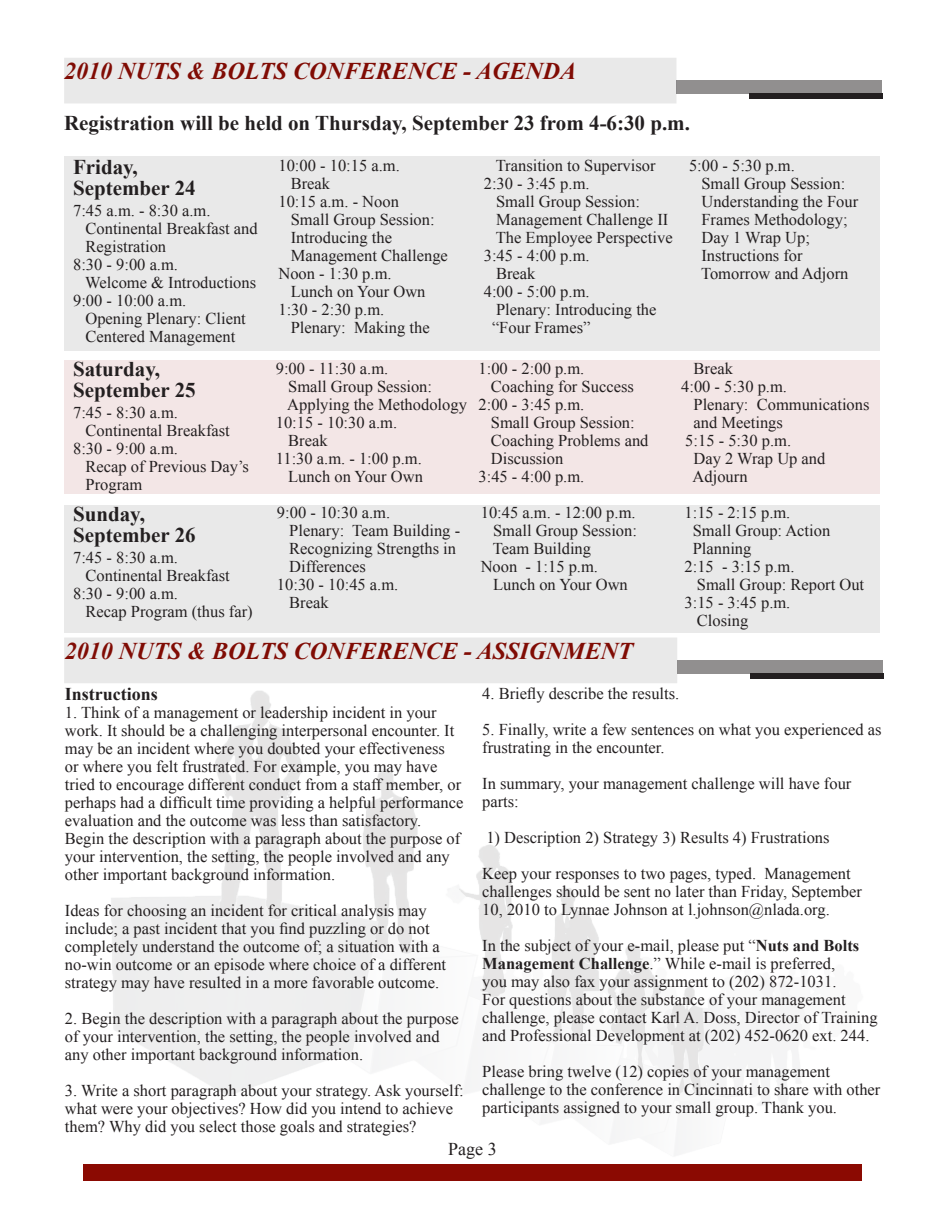
<style>
.page{position:relative;width:945px;height:1215px;background:#fff}
.page>*{position:absolute;margin:0;border:0;box-sizing:border-box;transform-origin:0 0}
.t1{font:italic 700 24px "Times New Roman";color:#8b0a02}
.t2{font:700 21px "Times New Roman";color:#231f20}
.t3{font:700 18px "Times New Roman";color:#231f20}
.t4{font:18px "Times New Roman";color:#231f20}
.t5{font:16.5px/18px "Times New Roman";color:#231f20}
.s1{font-weight:700}
</style>
<div class="page">
<img style="left:104px;top:691px;width:758px;height:474px">
<div style="left:64px;top:157px;width:815px;height:194px;background:#e9e9e9"></div>
<div style="left:64px;top:505px;width:815px;height:128px;background:#e9e9e9"></div>
<div style="left:64px;top:360px;width:815px;height:134px;background:#f3e6e6"></div>
<div style="left:83px;top:1165px;width:779px;height:16px;background:#8b0a02"></div>
<div style="left:65px;top:58px;width:611px;height:45px;background:#e9e9e9"></div>
<div style="left:749px;top:94px;width:134px;height:5px;background:#231f20"></div>
<div style="left:676px;top:81px;width:206px;height:13px;background:#918f8f"></div>
<div style="left:65px;top:638px;width:611px;height:44px;background:#e9e9e9"></div>
<div style="left:750px;top:674px;width:134px;height:5px;background:#231f20"></div>
<div style="left:677px;top:660px;width:205px;height:14px;background:#918f8f"></div>
<p class="t1" style="left:64px;top:54px;width:514px">2010 NUTS &amp; BOLTS CONFERENCE - AGENDA</p>
<p class="t2" style="left:64px;top:109px;width:627px">Registration will be held on Thursday, September 23 from 4-6:30 p.m.</p>
<p class="t2" style="left:73px;top:152px;width:66px">Friday,</p>
<p class="t2" style="left:73px;top:173px;width:124px">September 24</p>
<p class="t5" style="left:73px;top:201px;width:139px">7:45 a.m. - 8:30 a.m.</p>
<p class="t5" style="left:86px;top:219px;width:174px">Continental Breakfast and<br>Registration</p>
<p class="t5" style="left:73px;top:255px;width:106px">8:30 - 9:00 a.m.</p>
<p class="t5" style="left:85px;top:273px;width:172px">Welcome &amp; Introductions</p>
<p class="t5" style="left:73px;top:291px;width:115px">9:00 - 10:00 a.m.</p>
<p class="t5" style="left:86px;top:309px;width:162px">Opening Plenary: Client<br>Centered Management</p>
<p class="t2" style="left:73px;top:355px;width:88px">Saturday,</p>
<p class="t2" style="left:73px;top:376px;width:124px">September 25</p>
<p class="t5" style="left:73px;top:404px;width:106px">7:45 - 8:30 a.m.</p>
<p class="t5" style="left:86px;top:422px;width:146px">Continental Breakfast</p>
<p class="t5" style="left:73px;top:440px;width:106px">8:30 - 9:00 a.m.</p>
<p class="t5" style="left:86px;top:458px;width:165px">Recap of Previous Day’s<br>Program</p>
<p class="t2" style="left:73px;top:499px;width:73px">Sunday,</p>
<p class="t2" style="left:73px;top:520px;width:124px">September 26</p>
<p class="t5" style="left:73px;top:548px;width:106px">7:45 - 8:30 a.m.</p>
<p class="t5" style="left:86px;top:566px;width:146px">Continental Breakfast</p>
<p class="t5" style="left:73px;top:584px;width:106px">8:30 - 9:00 a.m.</p>
<p class="t5" style="left:86px;top:602px;width:169px">Recap Program (thus far)</p>
<p class="t5" style="left:278px;top:156px;width:123px">10:00 - 10:15 a.m.</p>
<p class="t5" style="left:291px;top:174px;width:41px">Break</p>
<p class="t5" style="left:278px;top:192px;width:122px">10:15 a.m. - Noon</p>
<p class="t5" style="left:291px;top:210px;width:145px">Small Group Session:</p>
<p class="t5" style="left:291px;top:228px;width:103px">Introducing the</p>
<p class="t5" style="left:291px;top:246px;width:159px">Management Challenge</p>
<p class="t5" style="left:278px;top:264px;width:115px">Noon - 1:30 p.m.</p>
<p class="t5" style="left:291px;top:282px;width:136px">Lunch on Your Own</p>
<p class="t5" style="left:278px;top:300px;width:107px">1:30 - 2:30 p.m.</p>
<p class="t5" style="left:291px;top:318px;width:140px">Plenary: Making the</p>
<p class="t5" style="left:276px;top:359px;width:114px">9:00 - 11:30 a.m.</p>
<p class="t5" style="left:287px;top:377px;width:181px">Small Group Session:<br>Applying the Methodology</p>
<p class="t5" style="left:276px;top:413px;width:123px">10:15 - 10:30 a.m.</p>
<p class="t5" style="left:288px;top:431px;width:41px">Break</p>
<p class="t5" style="left:276px;top:449px;width:148px">11:30 a.m. - 1:00 p.m.</p>
<p class="t5" style="left:288px;top:467px;width:136px">Lunch on Your Own</p>
<p class="t5" style="left:277px;top:503px;width:115px">9:00 - 10:30 a.m.</p>
<p class="t5" style="left:289px;top:521px;width:172px">Plenary: Team Building -<br>Recognizing Strengths in<br>Differences</p>
<p class="t5" style="left:277px;top:575px;width:123px">10:30 - 10:45 a.m.</p>
<p class="t5" style="left:289px;top:593px;width:41px">Break</p>
<p class="t5" style="left:496px;top:156px;width:161px">Transition to Supervisor</p>
<p class="t5" style="left:484px;top:174px;width:107px">2:30 - 3:45 p.m.</p>
<p class="t5" style="left:496px;top:192px;width:178px">Small Group Session:<br>Management Challenge II<br>The Employee Perspective</p>
<p class="t5" style="left:484px;top:246px;width:107px">3:45 - 4:00 p.m.</p>
<p class="t5" style="left:496px;top:264px;width:41px">Break</p>
<p class="t5" style="left:484px;top:282px;width:107px">4:00 - 5:00 p.m.</p>
<p class="t5" style="left:492px;top:300px;width:166px">Plenary: Introducing the “Four Frames”</p>
<p class="t5" style="left:478px;top:359px;width:107px">1:00 - 2:00 p.m.</p>
<p class="t5" style="left:491px;top:377px;width:144px">Coaching for Success</p>
<p class="t5" style="left:478px;top:395px;width:107px">2:00 - 3:45 p.m.</p>
<p class="t5" style="left:491px;top:413px;width:159px">Small Group Session:<br>Coaching Problems and<br>Discussion</p>
<p class="t5" style="left:478px;top:467px;width:107px">3:45 - 4:00 p.m.</p>
<p class="t5" style="left:481px;top:503px;width:156px">10:45 a.m. - 12:00 p.m.</p>
<p class="t5" style="left:493px;top:521px;width:145px">Small Group Session:</p>
<p class="t5" style="left:493px;top:539px;width:100px">Team Building</p>
<p class="t5" style="left:481px;top:557px;width:119px">Noon - 1:15 p.m.</p>
<p class="t5" style="left:493px;top:575px;width:136px">Lunch on Your Own</p>
<p class="t1" style="left:65px;top:634px;width:570px">2010 NUTS &amp; BOLTS CONFERENCE - ASSIGNMENT</p>
<p class="t5" style="left:689px;top:156px;width:107px">5:00 - 5:30 p.m.</p>
<p class="t5" style="left:701px;top:174px;width:158px">Small Group Session:<br>Understanding the Four<br>Frames Methodology;</p>
<p class="t5" style="left:701px;top:228px;width:110px">Day 1 Wrap Up;</p>
<p class="t5" style="left:701px;top:246px;width:103px">Instructions for</p>
<p class="t5" style="left:701px;top:264px;width:149px">Tomorrow and Adjorn</p>
<p class="t5" style="left:694px;top:359px;width:41px">Break</p>
<p class="t5" style="left:681px;top:377px;width:107px">4:00 - 5:30 p.m.</p>
<p class="t5" style="left:694px;top:395px;width:178px">Plenary: Communications and Meetings</p>
<p class="t5" style="left:685px;top:431px;width:107px">5:15 - 5:30 p.m.</p>
<p class="t5" style="left:693px;top:449px;width:134px">Day 2 Wrap Up and<br>Adjourn</p>
<p class="t5" style="left:685px;top:503px;width:107px">1:15 - 2:15 p.m.</p>
<p class="t5" style="left:693px;top:521px;width:139px">Small Group: Action</p>
<p class="t5" style="left:693px;top:539px;width:60px">Planning</p>
<p class="t5" style="left:685px;top:557px;width:112px">2:15 - 3:15 p.m.</p>
<p class="t5" style="left:697px;top:575px;width:169px">Small Group: Report Out</p>
<p class="t5" style="left:685px;top:593px;width:107px">3:15 - 3:45 p.m.</p>
<p class="t5" style="left:697px;top:611px;width:53px">Closing</p>
<p class="t3" style="left:65px;top:681px;width:95px">Instructions</p>
<p class="t5" style="left:65px;top:703px;width:400px">1. Think of a management or leadership incident in your work. It should be a challenging interpersonal encounter. It may be an incident where you doubted your effectiveness<br>or where you felt frustrated. For example, you may have tried to encourage different conduct from a staff member, or perhaps had a difficult time providing a helpful performance evaluation and the outcome was less than satisfactory.<br>Begin the description with a paragraph about the purpose of your intervention, the setting, the people involved and any other important background information.</p>
<p class="t5" style="left:65px;top:901px;width:383px">Ideas for choosing an incident for critical analysis may include; a past incident that you find puzzling or do not completely understand the outcome of; a situation with a no-win outcome or an episode where choice of a different strategy may have resulted in a more favorable outcome.</p>
<p class="t5" style="left:65px;top:1009px;width:396px">2. Begin the description with a paragraph about the purpose of your intervention, the setting, the people involved and any other important background information.</p>
<p class="t5" style="left:65px;top:1081px;width:400px">3. Write a short paragraph about your strategy. Ask yourself: what were your objectives? How did you intend to achieve them? Why did you select those goals and strategies?</p>
<p class="t5" style="left:482px;top:684px;width:199px">4. Briefly describe the results.</p>
<p class="t5" style="left:482px;top:720px;width:401px">5. Finally, write a few sentences on what you experienced as frustrating in the encounter.</p>
<p class="t5" style="left:482px;top:774px;width:371px">In summary, your management challenge will have four parts:</p>
<p class="t5" style="left:486px;top:828px;width:345px">1) Description 2) Strategy 3) Results 4) Frustrations</p>
<p class="t5" style="left:482px;top:864px;width:381px">Keep your responses to two pages, typed. Management challenges should be sent no later than Friday, September<br>10, 2010 to Lynnae Johnson at l.johnson@nlada.org.</p>
<p class="t5" style="left:482px;top:936px;width:397px">In the subject of your e-mail, please put “<span class="s1">Nuts and Bolts Management Challenge</span>.” While e-mail is preferred,<br>you may also fax your assignment to (202) 872-1031.<br>For questions about the substance of your management challenge, please contact Karl A. Doss, Director of Training and Professional Development at (202) 452-0620 ext. 244.</p>
<p class="t5" style="left:482px;top:1062px;width:400px">Please bring twelve (12) copies of your management challenge to the conference in Cincinnati to share with other participants assigned to your small group. Thank you.</p>
<p class="t4" style="left:448px;top:1137px;width:50px">Page 3</p>
</div>
